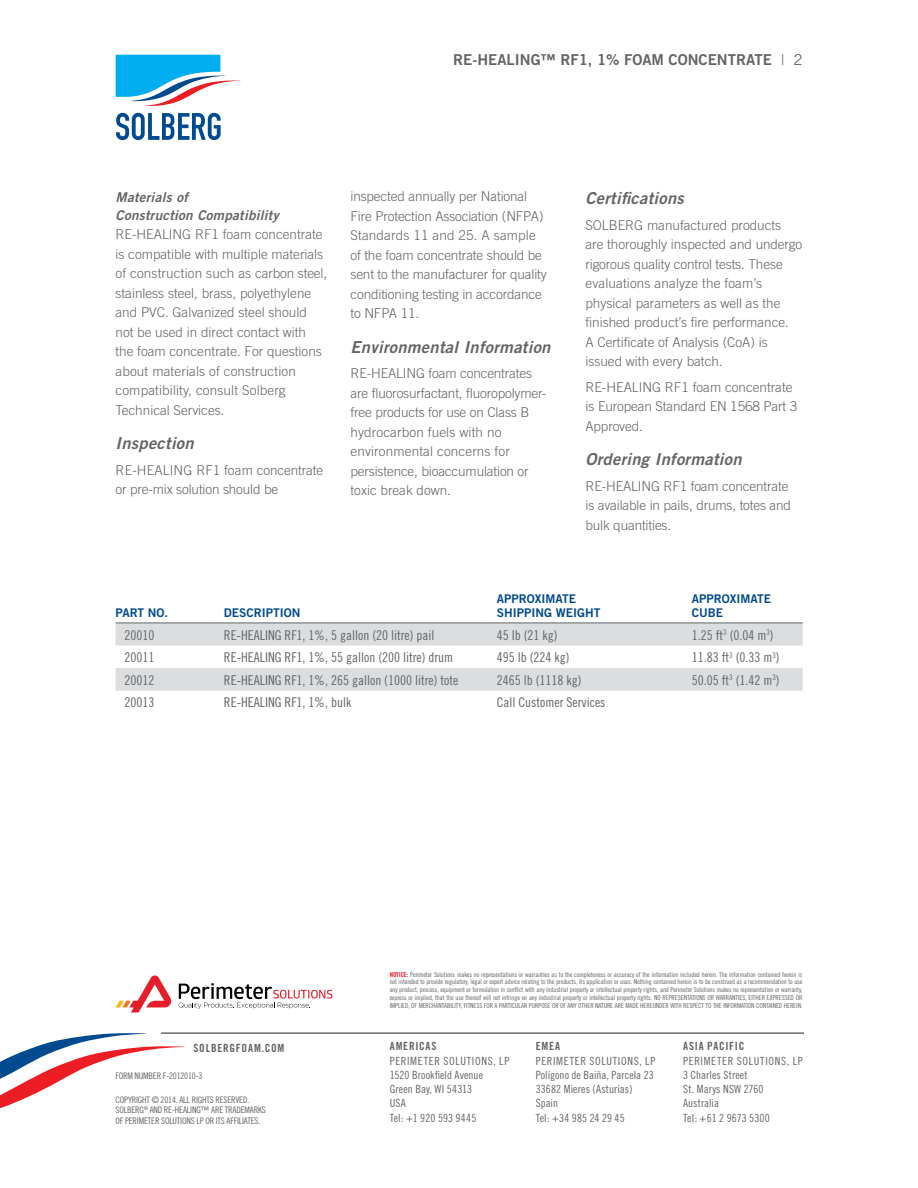
<style>
.page{position:relative;width:918px;height:1188px;background:#fff}
.page>*{position:absolute;margin:0;border:0;box-sizing:border-box;transform-origin:0 0}
.t1{font:italic 16.5px "Trade Gothic Bold Two";letter-spacing:.02em;color:#636466}
.t2{font:15px "Trade Gothic Bold Two";color:#636466}
.t3{font:300 13.5px/19.5px "Trade Gothic";color:#636466}
.t4{font:13.5px "Trade Gothic Cond Eighteen";color:#636466}
.t5{font:italic 13.5px/18px "Trade Gothic Bold Two";letter-spacing:.02em;color:#636466}
.t6{font:12px/14.4px "Trade Gothic Bold Two";color:#004a8f}
.t7{font:11.25px/14.2px "Trade Gothic Cond Eighteen";letter-spacing:.015em;color:#636466}
.t8{font:11.25px "Trade Gothic Bold Cond Twenty";letter-spacing:.07em;color:#636466}
.t9{font:9px/10.8px "Trade Gothic Cond Eighteen";letter-spacing:-.02em;color:#636466}
.t10{font:6.75px/7.9px "Trade Gothic Cond Eighteen";letter-spacing:-.01em;color:#636466;text-align:justify}
.s1{font-family:"Trade Gothic";font-weight:300}
.s2{font-family:"Trade Gothic"}
.s3{font-family:"Trade Gothic Bold Cond Twenty";color:#e61e2c}
</style>
<div class="page">
<svg style="left:116px;top:113px;width:105px;height:27px"></svg>
<svg style="left:116px;top:55px;width:125px;height:51px"></svg>
<svg style="left:116px;top:624px;width:687px;height:67px;fill:#dcddde"></svg>
<hr style="left:488px;top:623px;width:195px;height:1px;background:#636466">
<hr style="left:683px;top:623px;width:120px;height:1px;background:#636466">
<hr style="left:116px;top:623px;width:99px;height:1px;background:#636466">
<hr style="left:215px;top:623px;width:273px;height:1px;background:#636466">
<svg style="left:0;top:1033px;width:185px;height:76px"></svg>
<hr style="left:161px;top:1033px;width:643px;height:1px;background:#636466">
<svg style="left:179px;top:983px;width:154px;height:26px"></svg>
<svg style="left:116px;top:975px;width:56px;height:37px"></svg>
<p class="t2" style="left:453px;top:50px;width:351px">RE‑HEALING™ RF1, 1% FOAM CONCENTRATE <span class="s1">|</span> <span class="s2">2</span></p>
<p class="t5" style="left:116px;top:188px;width:165px">Materials of<br>Construction Compatibility</p>
<p class="t3" style="left:116px;top:225px;width:213px">RE‑HEALING RF1 foam concentrate is compatible with multiple materials of construction such as carbon steel, stainless steel, brass, polyethylene and PVC. Galvanized steel should not be used in direct contact with the foam concentrate. For questions about materials of construction compatibility, consult Solberg Technical Services.</p>
<p class="t1" style="left:116px;top:433px;width:80px">Inspection</p>
<p class="t3" style="left:116px;top:460px;width:209px">RE‑HEALING RF1 foam concentrate or pre-mix solution should be</p>
<p class="t6" style="left:116px;top:605px;width:54px">PART NO.</p>
<p class="t6" style="left:224px;top:605px;width:78px">DESCRIPTION</p>
<p class="t3" style="left:351px;top:187px;width:198px">inspected annually per National<br>Fire Protection Association (NFPA)<br>Standards 11 and 25. A sample of the foam concentrate should be sent to the manufacturer for quality conditioning testing in accordance to NFPA 11.</p>
<p class="t1" style="left:351px;top:337px;width:201px">Environmental Information</p>
<p class="t3" style="left:351px;top:364px;width:196px">RE‑HEALING foam concentrates are fluorosurfactant, fluoropolymer&shy;free products for use on Class B hydrocarbon fuels with no environmental concerns for persistence, bioaccumulation or toxic break down.</p>
<p class="t1" style="left:585px;top:188px;width:100px">Certifications</p>
<p class="t3" style="left:585px;top:215px;width:218px">SOLBERG manufactured products are thoroughly inspected and undergo rigorous quality control tests. These evaluations analyze the foam’s physical parameters as well as the finished product’s fire performance.<br>A Certificate of Analysis (CoA) is issued with every batch.</p>
<p class="t3" style="left:585px;top:377px;width:213px">RE‑HEALING RF1 foam concentrate is European Standard EN 1568 Part 3<br>Approved.</p>
<p class="t1" style="left:585px;top:449px;width:158px">Ordering Information</p>
<p class="t3" style="left:585px;top:476px;width:207px">RE‑HEALING RF1 foam concentrate is available in pails, drums, totes and bulk quantities.</p>
<p class="t6" style="left:497px;top:591px;width:105px">APPROXIMATE<br>SHIPPING WEIGHT</p>
<p class="t6" style="left:692px;top:591px;width:81px">APPROXIMATE<br>CUBE</p>
<p class="t4" style="left:125px;top:627px;width:31px">20010</p>
<p class="t4" style="left:224px;top:627px;width:212px">RE‑HEALING RF1, 1%, 5 gallon (20 litre) pail</p>
<p class="t4" style="left:497px;top:627px;width:62px">45 lb (21 kg)</p>
<p class="t4" style="left:692px;top:627px;width:83px">1.25 ft<sup>3</sup> (0.04 m<sup>3</sup>)</p>
<p class="t4" style="left:125px;top:649px;width:31px">20011</p>
<p class="t4" style="left:224px;top:649px;width:231px">RE‑HEALING RF1, 1%, 55 gallon (200 litre) drum</p>
<p class="t4" style="left:497px;top:649px;width:74px">495 lb (224 kg)</p>
<p class="t4" style="left:692px;top:649px;width:89px">11.83 ft<sup>3</sup> (0.33 m<sup>3</sup>)</p>
<p class="t4" style="left:125px;top:672px;width:31px">20012</p>
<p class="t4" style="left:224px;top:672px;width:236px">RE‑HEALING RF1, 1%, 265 gallon (1000 litre) tote</p>
<p class="t4" style="left:497px;top:672px;width:86px">2465 lb (1118 kg)</p>
<p class="t4" style="left:692px;top:672px;width:89px">50.05 ft<sup>3</sup> (1.42 m<sup>3</sup>)</p>
<p class="t4" style="left:125px;top:694px;width:31px">20013</p>
<p class="t4" style="left:224px;top:694px;width:129px">RE‑HEALING RF1, 1%, bulk</p>
<p class="t4" style="left:497px;top:694px;width:110px">Call Customer Services</p>
<p class="t8" style="left:194px;top:1041px;width:92px">SOLBERGFOAM.COM</p>
<p class="t9" style="left:116px;top:1071px;width:88px">FORM NUMBER F-2012010-3</p>
<p class="t9" style="left:116px;top:1094px;width:152px">COPYRIGHT © 2014. ALL RIGHTS RESERVED.<br>SOLBERG<sup>®</sup> AND RE‑HEALING™ ARE TRADEMARKS<br>OF PERIMETER SOLUTIONS LP OR ITS AFFILIATES.</p>
<p class="t10" style="left:390px;top:970px;width:414px"><span class="s3">NOTICE:</span> Perimeter Solutions makes no representations or warranties as to the completeness or accuracy of the information included herein. The information contained herein is not intended to provide regulatory, legal or expert advice relating to the products, its application or uses. Nothing contained herein is to be construed as a recommendation to use any product, process, equipment or formulation in conflict with any industrial property or intellectual property rights, and Perimeter Solutions makes no representation or warranty, express or implied, that the use thereof will not infringe on any industrial property or intellectual property rights. NO REPRESENTATIONS OR WARRANTIES, EITHER EXPRESSED OR IMPLIED, OF MERCHANTABILITY, FITNESS FOR A PARTICULAR PURPOSE OR OF ANY OTHER NATURE ARE MADE HEREUNDER WITH RESPECT TO THE INFORMATION CONTAINED HEREIN.</p>
<p class="t8" style="left:536px;top:1039px;width:26px">EMEA</p>
<p class="t7" style="left:536px;top:1053px;width:121px">PERIMETER SOLUTIONS, LP<br>Polígono de Baiña, Parcela 23<br>33682 Mieres (Asturias)<br>Spain<br>Tel: +34 985 24 29 45</p>
<p class="t8" style="left:683px;top:1040px;width:63px">ASIA PACIFIC</p>
<p class="t7" style="left:683px;top:1053px;width:121px">PERIMETER SOLUTIONS, LP<br>3 Charles Street<br>St. Marys NSW 2760<br>Australia<br>Tel: +61 2 9673 5300</p>
<p class="t8" style="left:390px;top:1040px;width:48px">AMERICAS</p>
<p class="t7" style="left:390px;top:1053px;width:121px">PERIMETER SOLUTIONS, LP<br>1520 Brookfield Avenue<br>Green Bay, WI 54313<br>USA<br>Tel: +1 920 593 9445</p>
</div>
